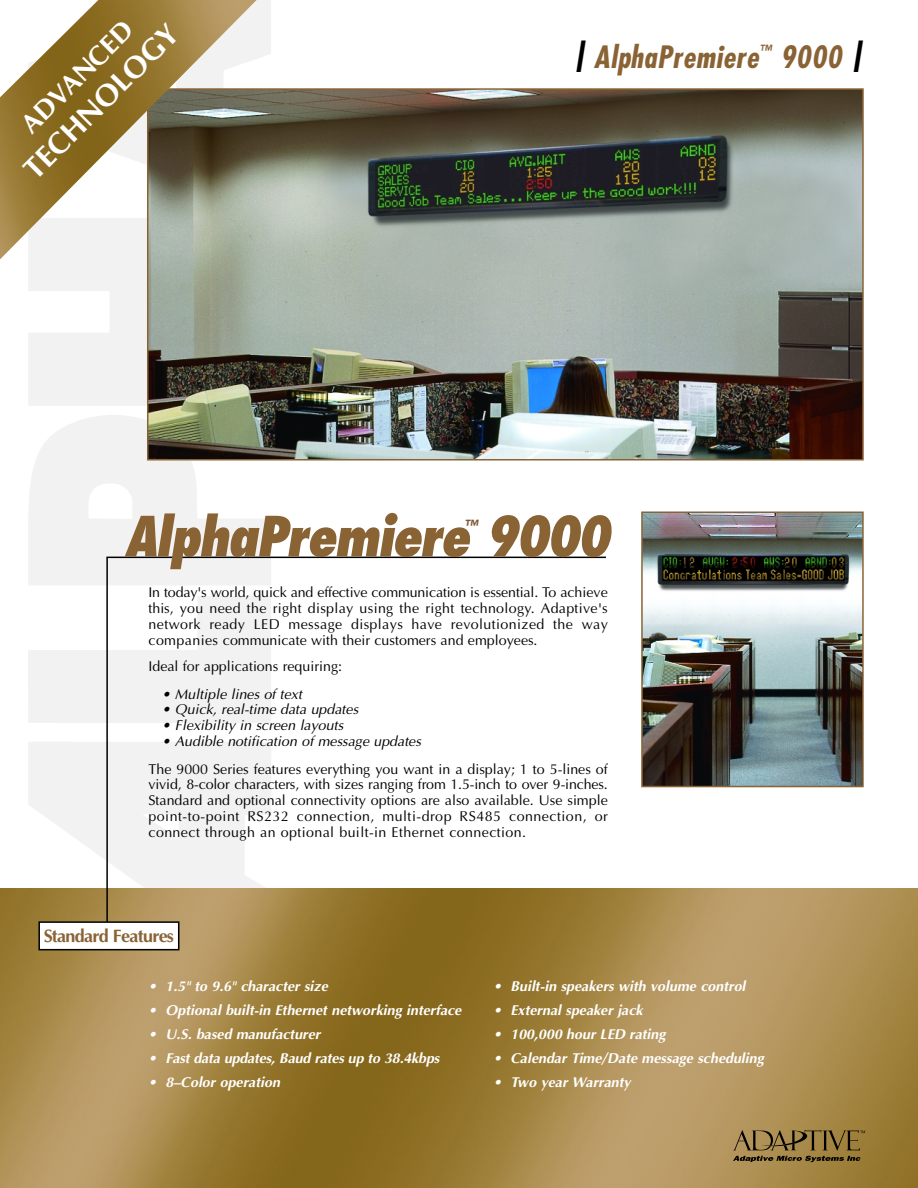
<style>
.page{position:relative;width:918px;height:1188px;background:#fff}
.page>*{position:absolute;margin:0;border:0;box-sizing:border-box;transform-origin:0 0}
.t1{font:italic 800 condensed 54px "Futura";letter-spacing:-.035em;color:#8a6335}
.t2{font:italic 700 condensed 30px "Futura";letter-spacing:.025em;color:#8a6335}
.t3{font:700 30px "Optima";color:#fff}
.t4{font:700 27px "Optima";color:#fff}
.t5{font:700 18px "Optima";letter-spacing:-.04em;color:#8a6335}
.t6{font:italic 800 condensed 15px "Futura";color:#7f5835}
.t7{font:14.25px/15.8px "Optima";color:#000;text-align:justify}
.t8{font:italic 700 14.25px "Optima";color:#fff}
.t9{font:italic 14.25px "Optima";color:#000}
.s1{font-size:39px;color:#000}
</style>
<div class="page">
<svg style="left:28px;top:596px;width:243px;height:127px"></svg>
<svg style="left:29px;top:271px;width:118px;height:135px;fill:#f2f2f2"></svg>
<svg style="left:29px;top:742px;width:242px;height:146px"></svg>
<svg style="left:29px;top:415px;width:242px;height:170px"></svg>
<img style="left:0;top:888px;width:918px;height:299px">
<hr style="left:106px;top:557px;width:500px;height:1px;background:#000">
<hr style="left:106px;top:558px;width:2px;height:364px;background:#000">
<img style="left:150px;top:91px;width:711px;height:366px">
<div style="left:147px;top:88px;width:717px;height:372px;border:2px solid #8a6335"></div>
<svg style="left:733px;top:1130px;width:132px;height:32px;background:#836b39"></svg>
<img style="left:644px;top:515px;width:217px;height:269px">
<div style="left:641px;top:512px;width:223px;height:275px;border:2px solid #8a6335"></div>
<div style="left:40px;top:923px;width:138px;height:26px;background:#fff"></div>
<div style="left:38px;top:921px;width:141px;height:29px;border:2px solid #000"></div>
<img style="left:0;top:0;width:266px;height:271px">
<h3 class="t4" style="left:17px;top:121px;width:148px;rotate:-45deg">ADVANCED</h3>
<h2 class="t3" style="left:20px;top:165px;width:206px;rotate:-45deg">TECHNOLOGY</h2>
<h2 class="t2" style="left:574px;top:44px;width:289px"><span class="s1">|</span> AlphaPremiere<sup>™</sup> 9000 <span class="s1">|</span></h2>
<h1 class="t1" style="left:124px;top:513px;width:487px">AlphaPremiere 9000</h1>
<p class="t6" style="left:465px;top:519px;width:14px">™</p>
<p class="t7" style="left:148px;top:586px;width:461px">In today's world, quick and effective communication is essential. To achieve this, you need the right display using the right technology. Adaptive's network ready LED message displays have revolutionized the way companies communicate with their customers and employees.</p>
<p class="t7" style="left:148px;top:659px;width:195px">Ideal for applications requiring:</p>
<p class="t9" style="left:162px;top:688px;width:142px">• Multiple lines of text</p>
<p class="t9" style="left:162px;top:704px;width:198px">• Quick, real-time data updates</p>
<p class="t9" style="left:162px;top:719px;width:183px">• Flexibility in screen layouts</p>
<p class="t9" style="left:162px;top:735px;width:261px">• Audible notification of message updates</p>
<p class="t7" style="left:148px;top:762px;width:461px">The 9000 Series features everything you want in a display; 1 to 5-lines of vivid, 8-color characters, with sizes ranging from 1.5-inch to over 9-inches.<br>Standard and optional connectivity options are also available. Use simple point-to-point RS232 connection, multi-drop RS485 connection, or connect through an optional built-in Ethernet connection.</p>
<p class="t5" style="left:44px;top:929px;width:132px">Standard Features</p>
<p class="t8" style="left:148px;top:980px;width:181px">• 1.5" to 9.6" character size</p>
<p class="t8" style="left:148px;top:1004px;width:315px">• Optional built-in Ethernet networking interface</p>
<p class="t8" style="left:148px;top:1028px;width:174px">• U.S. based manufacturer</p>
<p class="t8" style="left:148px;top:1052px;width:293px">• Fast data updates, Baud rates up to 38.4kbps</p>
<p class="t8" style="left:148px;top:1076px;width:133px">• 8–Color operation</p>
<p class="t8" style="left:493px;top:980px;width:254px">• Built-in speakers with volume control</p>
<p class="t8" style="left:493px;top:1004px;width:151px">• External speaker jack</p>
<p class="t8" style="left:493px;top:1028px;width:174px">• 100,000 hour LED rating</p>
<p class="t8" style="left:493px;top:1052px;width:272px">• Calendar Time/Date message scheduling</p>
<p class="t8" style="left:493px;top:1076px;width:139px">• Two year Warranty</p>
</div>
